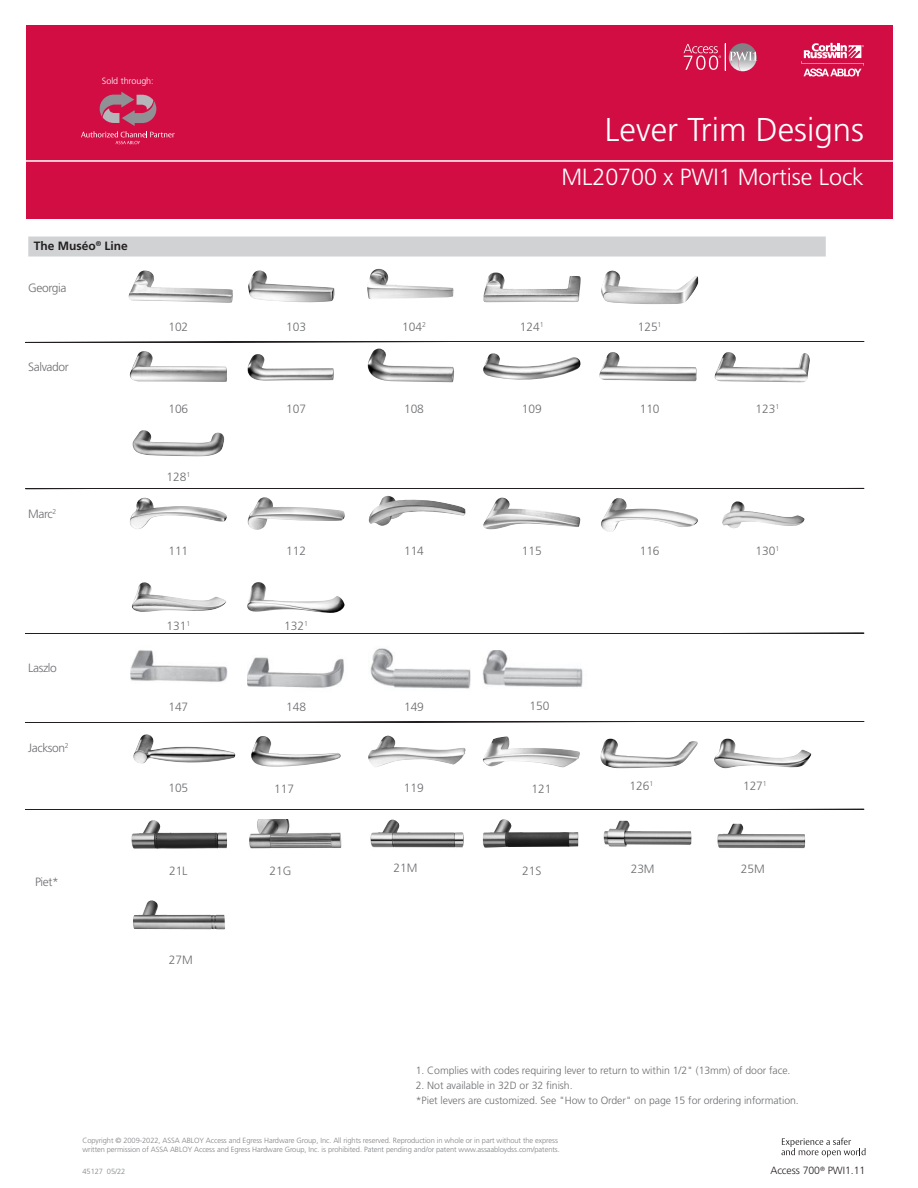
<style>
.page{position:relative;width:918px;height:1188px;background:#fff}
.page>*{position:absolute;margin:0;border:0;box-sizing:border-box;transform-origin:0 0}
.Heads-bar{font:300 33px "Frutiger LT Pro";color:#fff}
.Heads-bar-2{font:300 23.4px "Frutiger LT Pro";letter-spacing:-.005em;color:#fff}
.Sub_heads{font:300 12px "Frutiger LT Pro";letter-spacing:-.005em;color:#6c6d70}
.Sub_heads-2{font:300 12px "Frutiger LT Pro";letter-spacing:-.035em;color:#6c6d70}
.t1{font:700 12px "Frutiger LT Pro";color:#231f20}
.Sub_heads-3{font:300 10.5px "Frutiger LT Pro";letter-spacing:-.005em;color:#6c6d70}
.t2{font:300 10.5px "Frutiger LT Pro";letter-spacing:-.005em;color:#231f20}
.t3{font:300 9px "Frutiger LT Pro";letter-spacing:-.005em;color:#fff}
.t4{font:300 7.5px/9px "Frutiger LT Pro";letter-spacing:-.01em;color:#808285}
</style>
<div class="page">
<div style="left:26px;top:26px;width:866px;height:193px;background:#d20d44"></div>
<hr style="left:0;top:161px;width:918px;height:1px;background:#fff">
<svg style="left:801px;top:43px;width:63px;height:33px"></svg>
<svg style="left:684px;top:43px;width:73px;height:28px"></svg>
<svg style="left:81px;top:92px;width:94px;height:52px"></svg>
<svg style="left:781px;top:1138px;width:84px;height:19px"></svg>
<div style="left:28px;top:237px;width:798px;height:20px;background:#d1d2d4"></div>
<img style="left:128px;top:271px;width:105px;height:32px">
<img style="left:248px;top:271px;width:87px;height:31px">
<img style="left:367px;top:269px;width:87px;height:30px">
<img style="left:483px;top:273px;width:98px;height:29px">
<img style="left:601px;top:271px;width:97px;height:33px">
<img style="left:129px;top:351px;width:98px;height:31px">
<img style="left:247px;top:354px;width:87px;height:27px">
<img style="left:368px;top:349px;width:86px;height:33px">
<img style="left:483px;top:353px;width:98px;height:27px">
<img style="left:715px;top:352px;width:95px;height:30px">
<img style="left:133px;top:430px;width:91px;height:26px">
<img style="left:130px;top:498px;width:97px;height:31px">
<img style="left:248px;top:497px;width:97px;height:33px">
<img style="left:368px;top:496px;width:97px;height:30px">
<img style="left:483px;top:498px;width:97px;height:32px">
<img style="left:601px;top:498px;width:97px;height:34px">
<img style="left:714px;top:739px;width:98px;height:30px">
<img style="left:600px;top:739px;width:98px;height:30px">
<img style="left:483px;top:736px;width:97px;height:31px">
<img style="left:368px;top:736px;width:97px;height:31px">
<img style="left:251px;top:736px;width:90px;height:31px">
<img style="left:131px;top:650px;width:97px;height:32px">
<img style="left:370px;top:648px;width:101px;height:41px">
<img style="left:483px;top:651px;width:100px;height:36px">
<img style="left:133px;top:900px;width:92px;height:30px">
<img style="left:603px;top:821px;width:89px;height:26px">
<img style="left:483px;top:819px;width:95px;height:29px">
<img style="left:370px;top:820px;width:94px;height:28px">
<img style="left:249px;top:819px;width:93px;height:30px">
<img style="left:131px;top:820px;width:96px;height:29px">
<img style="left:133px;top:734px;width:102px;height:30px">
<img style="left:599px;top:352px;width:98px;height:29px">
<img style="left:722px;top:501px;width:82px;height:27px">
<img style="left:132px;top:582px;width:95px;height:30px">
<img style="left:247px;top:582px;width:98px;height:31px">
<img style="left:717px;top:824px;width:89px;height:25px">
<svg style="left:25px;top:809px;width:839px;height:1px"></svg>
<svg style="left:25px;top:721px;width:839px;height:2px"></svg>
<img style="left:247px;top:657px;width:97px;height:31px">
<svg style="left:25px;top:633px;width:839px;height:1px"></svg>
<svg style="left:25px;top:488px;width:839px;height:1px"></svg>
<svg style="left:26px;top:341px;width:838px;height:1px"></svg>
<p class="t3" style="left:102px;top:76px;width:53px">Sold through:</p>
<p class="Heads-bar" style="left:605px;top:111px;width:261px">Lever Trim Designs</p>
<p class="Heads-bar-2" style="left:562px;top:163px;width:304px">ML20700 x PWI1 Mortise Lock</p>
<p class="t1" style="left:34px;top:238px;width:96px">The Muséo<sup>®</sup> Line</p>
<p class="Sub_heads-2" style="left:28px;top:281px;width:40px">Georgia</p>
<p class="Sub_heads-2" style="left:28px;top:360px;width:42px">Salvador</p>
<p class="Sub_heads" style="left:168px;top:320px;width:21px">102</p>
<p class="Sub_heads" style="left:286px;top:320px;width:21px">103</p>
<p class="Sub_heads" style="left:402px;top:320px;width:25px">104<sup>2</sup></p>
<p class="Sub_heads" style="left:520px;top:320px;width:25px">124<sup>1</sup></p>
<p class="Sub_heads" style="left:638px;top:320px;width:25px">125<sup>1</sup></p>
<p class="Sub_heads" style="left:168px;top:402px;width:21px">106</p>
<p class="Sub_heads" style="left:286px;top:402px;width:21px">107</p>
<p class="Sub_heads" style="left:404px;top:402px;width:21px">108</p>
<p class="Sub_heads" style="left:522px;top:402px;width:21px">109</p>
<p class="Sub_heads" style="left:640px;top:402px;width:21px">110</p>
<p class="Sub_heads" style="left:756px;top:402px;width:25px">123<sup>1</sup></p>
<p class="Sub_heads" style="left:28px;top:507px;width:29px">Marc<sup>2</sup></p>
<p class="Sub_heads" style="left:167px;top:470px;width:25px">128<sup>1</sup></p>
<p class="Sub_heads" style="left:168px;top:543px;width:21px">111</p>
<p class="Sub_heads" style="left:286px;top:543px;width:21px">112</p>
<p class="Sub_heads" style="left:404px;top:543px;width:21px">114</p>
<p class="Sub_heads" style="left:522px;top:543px;width:21px">115</p>
<p class="Sub_heads" style="left:640px;top:543px;width:21px">116</p>
<p class="Sub_heads" style="left:756px;top:543px;width:25px">130<sup>1</sup></p>
<p class="Sub_heads" style="left:28px;top:661px;width:30px">Laszlo</p>
<p class="Sub_heads-2" style="left:28px;top:741px;width:42px">Jackson<sup>2</sup></p>
<p class="Sub_heads" style="left:167px;top:618px;width:25px">131<sup>1</sup></p>
<p class="Sub_heads" style="left:284px;top:618px;width:25px">132<sup>1</sup></p>
<p class="Sub_heads" style="left:168px;top:700px;width:21px">147</p>
<p class="Sub_heads" style="left:286px;top:700px;width:21px">148</p>
<p class="Sub_heads" style="left:404px;top:700px;width:21px">149</p>
<p class="Sub_heads" style="left:168px;top:781px;width:21px">105</p>
<p class="Sub_heads" style="left:274px;top:782px;width:21px">117</p>
<p class="Sub_heads" style="left:404px;top:781px;width:21px">119</p>
<p class="Sub_heads" style="left:530px;top:699px;width:21px">150</p>
<p class="Sub_heads" style="left:532px;top:782px;width:21px">121</p>
<p class="Sub_heads" style="left:630px;top:779px;width:25px">126<sup>1</sup></p>
<p class="Sub_heads" style="left:743px;top:779px;width:25px">127<sup>1</sup></p>
<p class="Sub_heads" style="left:35px;top:874px;width:25px">Piet*</p>
<p class="Sub_heads" style="left:394px;top:861px;width:25px">21M</p>
<p class="Sub_heads" style="left:169px;top:864px;width:20px">21L</p>
<p class="Sub_heads" style="left:270px;top:864px;width:23px">21G</p>
<p class="Sub_heads" style="left:522px;top:864px;width:21px">21S</p>
<p class="Sub_heads" style="left:169px;top:953px;width:25px">27M</p>
<p class="Sub_heads" style="left:631px;top:862px;width:25px">23M</p>
<p class="Sub_heads" style="left:741px;top:862px;width:25px">25M</p>
<p class="Sub_heads-3" style="left:416px;top:1064px;width:376px">1. Complies with codes requiring lever to return to within 1/2" (13mm) of door face.</p>
<p class="Sub_heads-3" style="left:416px;top:1079px;width:158px">2. Not available in 32D or 32 finish.</p>
<p class="Sub_heads-3" style="left:416px;top:1094px;width:385px">*Piet levers are customized. See "How to Order" on page 15 for ordering information.</p>
<p class="t4" style="left:82px;top:1136px;width:479px">Copyright © 2009-2022, ASSA ABLOY Access and Egress Hardware Group, Inc. All rights reserved. Reproduction in whole or in part without the express written permission of ASSA ABLOY Access and Egress Hardware Group, Inc. is prohibited. Patent pending and/or patent www.assaabloydss.com/patents.</p>
<p class="t4" style="left:82px;top:1167px;width:44px">45127 05/22</p>
<h3 class="t2" style="left:770px;top:1164px;width:97px">Access 700<sup>®</sup> PWI1.11</h3>
</div>
